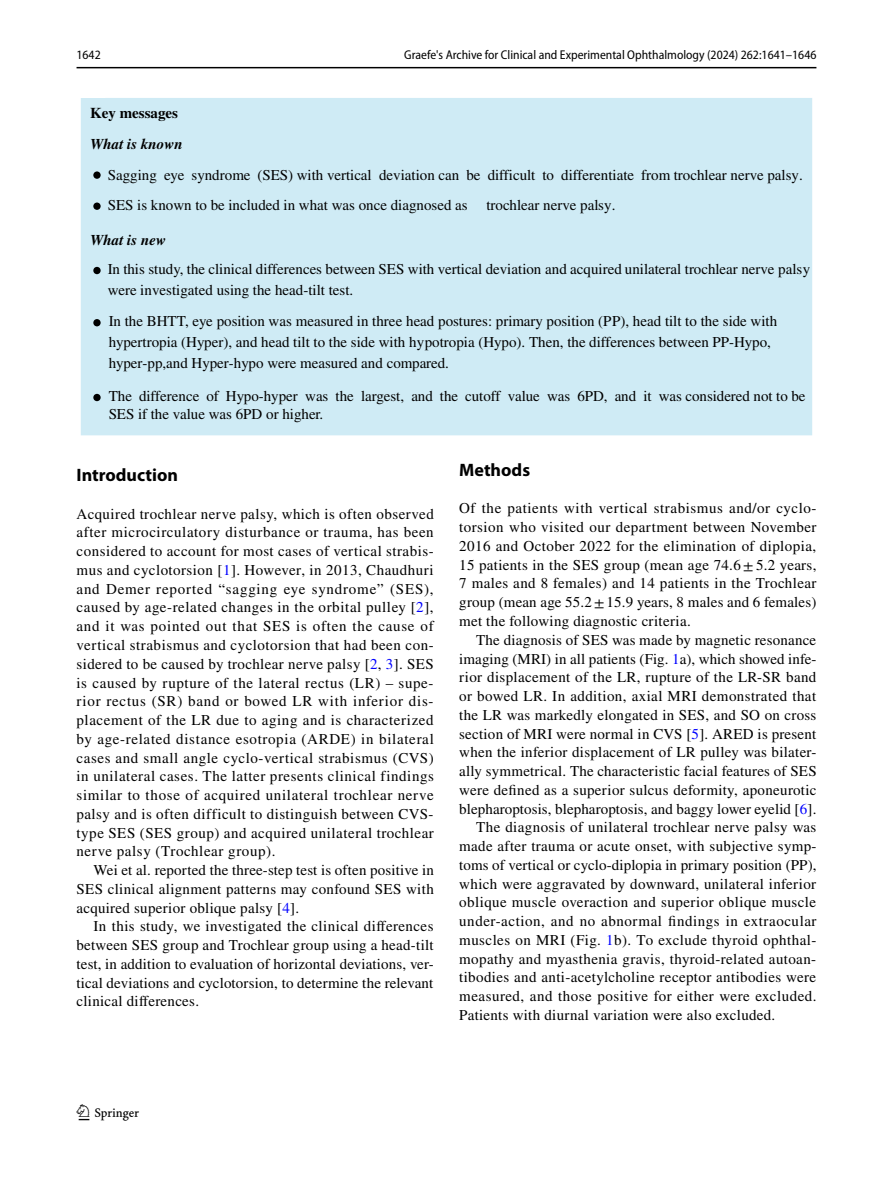
<style>
.page{position:relative;width:893px;height:1187px;background:#fff}
.page>*{position:absolute;margin:0;border:0;box-sizing:border-box;transform-origin:0 0}
.t1{font:22.5px "Springnew Regular 2";color:#000}
.t2{font:700 18px "Myriad Pro";color:#000}
.t3{font:15px/18.8px "STIX";letter-spacing:.025em;color:#000;text-align:justify}
.t4{font:15px/20.7px "Times";color:#000}
.t5{font:15px "STIX";letter-spacing:.005em;color:#000}
.t6{font:italic 700 15px "Times";color:#000}
.t7{font:700 15px "Times";color:#000}
.t8{font:semi-condensed 12.75px "Myriad Pro";color:#000}
.s1{color:#00f}
</style>
<div class="page">
<hr style="left:77px;top:67px;width:739px;height:1px;background:#000">
<div style="left:81px;top:98px;width:731px;height:337px;background:#cfebf5"></div>
<svg style="left:93px;top:171px;width:8px;height:8px"></svg>
<svg style="left:93px;top:202px;width:8px;height:8px"></svg>
<svg style="left:93px;top:267px;width:8px;height:7px"></svg>
<svg style="left:93px;top:319px;width:8px;height:7px"></svg>
<svg style="left:93px;top:394px;width:8px;height:7px"></svg>
<p class="t8" style="left:77px;top:48px;width:26px">1642</p>
<p class="t8" style="left:404px;top:48px;width:414px">Graefe's Archive for Clinical and Experimental Ophthalmology (2024) 262:1641–1646</p>
<p class="t7" style="left:90px;top:104px;width:89px">Key messages</p>
<p class="t6" style="left:90px;top:135px;width:94px">What is known</p>
<p class="t4" style="left:108px;top:159px;width:696px;line-height:30.3px">Sagging eye syndrome (SES) with vertical deviation can be difficult to differentiate from trochlear nerve palsy.<br>SES is known to be included in what was once diagnosed as trochlear nerve palsy.</p>
<p class="t6" style="left:90px;top:231px;width:77px">What is new</p>
<p class="t4" style="left:108px;top:259px;width:704px">In this study, the clinical differences between SES with vertical deviation and acquired unilateral trochlear nerve palsy were investigated using the head-tilt test.</p>
<p class="t4" style="left:109px;top:311px;width:670px">In the BHTT, eye position was measured in three head postures: primary position (PP), head tilt to the side with hypertropia (Hyper), and head tilt to the side with hypotropia (Hypo). Then, the differences between PP-Hypo, hyper-pp,and Hyper-hypo were measured and compared.</p>
<p class="t4" style="left:109px;top:387px;width:698px;line-height:18px">The difference of Hypo-hyper was the largest, and the cutoff value was 6PD, and it was considered not to be<br>SES if the value was 6PD or higher.</p>
<p class="t2" style="left:77px;top:463px;width:103px">Introduction</p>
<p class="t3" style="left:77px;top:505px;width:359px;text-align:left">Acquired trochlear nerve palsy, which is often observed after microcirculatory disturbance or trauma, has been considered to account for most cases of vertical strabis‑ mus and cyclotorsion [<span class="s1">1</span>]. However, in 2013, Chaudhuri and Demer reported “sagging eye syndrome” (SES), caused by age-related changes in the orbital pulley [<span class="s1">2</span>], and it was pointed out that SES is often the cause of vertical strabismus and cyclotorsion that had been con‑ sidered to be caused by trochlear nerve palsy [<span class="s1">2</span>, <span class="s1">3</span>]. SES is caused by rupture of the lateral rectus (LR) – supe‑ rior rectus (SR) band or bowed LR with inferior dis‑ placement of the LR due to aging and is characterized by age-related distance esotropia (ARDE) in bilateral cases and small angle cyclo-vertical strabismus (CVS) in unilateral cases. The latter presents clinical findings similar to those of acquired unilateral trochlear nerve palsy and is often difficult to distinguish between CVS&shy;type SES (SES group) and acquired unilateral trochlear nerve palsy (Trochlear group).</p>
<p class="t3" style="left:77px;top:861px;width:359px;text-indent:17px">Wei et al. reported the three-step test is often positive in SES clinical alignment patterns may confound SES with acquired superior oblique palsy [<span class="s1">4</span>].</p>
<p class="t3" style="left:77px;top:917px;width:359px;text-indent:17px">In this study, we investigated the clinical differences between SES group and Trochlear group using a head-tilt test, in addition to evaluation of horizontal deviations, ver‑ tical deviations and cyclotorsion, to determine the relevant clinical differences.</p>
<p class="t2" style="left:459px;top:458px;width:72px">Methods</p>
<p class="t3" style="left:459px;top:500px;width:359px">Of the patients with vertical strabismus and/or cyclo‑ torsion who visited our department between November 2016 and October 2022 for the elimination of diplopia, 15 patients in the SES group (mean age 74.6±5.2 years, 7 males and 8 females) and 14 patients in the Trochlear group (mean age 55.2±15.9 years, 8 males and 6 females) met the following diagnostic criteria.</p>
<p class="t3" style="left:476px;top:631px;width:341px">The diagnosis of SES was made by magnetic resonance</p>
<p class="t5" style="left:459px;top:648px;width:359px">imaging (MRI) in all patients (Fig. <span class="s1">1</span>a), which showed infe‑</p>
<p class="t3" style="left:459px;top:668px;width:359px">rior displacement of the LR, rupture of the LR-SR band</p>
<p class="t3" style="left:459px;top:687px;width:358px">or bowed LR. In addition, axial MRI demonstrated that</p>
<p class="t3" style="left:459px;top:706px;width:359px">the LR was markedly elongated in SES, and SO on cross</p>
<p class="t3" style="left:459px;top:725px;width:359px">section of MRI were normal in CVS [<span class="s1">5</span>]. ARED is present</p>
<p class="t3" style="left:459px;top:743px;width:359px">when the inferior displacement of LR pulley was bilater‑</p>
<p class="t3" style="left:459px;top:762px;width:359px">ally symmetrical. The characteristic facial features of SES</p>
<p class="t3" style="left:459px;top:781px;width:359px">were defined as a superior sulcus deformity, aponeurotic</p>
<p class="t5" style="left:459px;top:798px;width:359px">blepharoptosis, blepharoptosis, and baggy lower eyelid [<span class="s1">6</span>].</p>
<p class="t3" style="left:476px;top:818px;width:342px">The diagnosis of unilateral trochlear nerve palsy was</p>
<p class="t3" style="left:459px;top:837px;width:359px">made after trauma or acute onset, with subjective symp‑</p>
<p class="t5" style="left:459px;top:854px;width:359px">toms of vertical or cyclo-diplopia in primary position (PP),</p>
<p class="t3" style="left:459px;top:875px;width:358px">which were aggravated by downward, unilateral inferior</p>
<p class="t3" style="left:459px;top:893px;width:358px">oblique muscle overaction and superior oblique muscle</p>
<p class="t3" style="left:459px;top:912px;width:359px">under-action, and no abnormal findings in extraocular</p>
<p class="t3" style="left:459px;top:931px;width:359px">muscles on MRI (Fig. <span class="s1">1</span>b). To exclude thyroid ophthal‑</p>
<p class="t3" style="left:459px;top:950px;width:358px">mopathy and myasthenia gravis, thyroid-related autoan‑</p>
<p class="t3" style="left:459px;top:968px;width:358px">tibodies and anti-acetylcholine receptor antibodies were</p>
<p class="t3" style="left:459px;top:987px;width:359px">measured, and those positive for either were excluded.</p>
<p class="t3" style="left:459px;top:1006px;width:318px">Patients with diurnal variation were also excluded.</p>
<h1 class="t1" style="left:79px;top:1104px;width:62px">1 3</h1>
</div>
